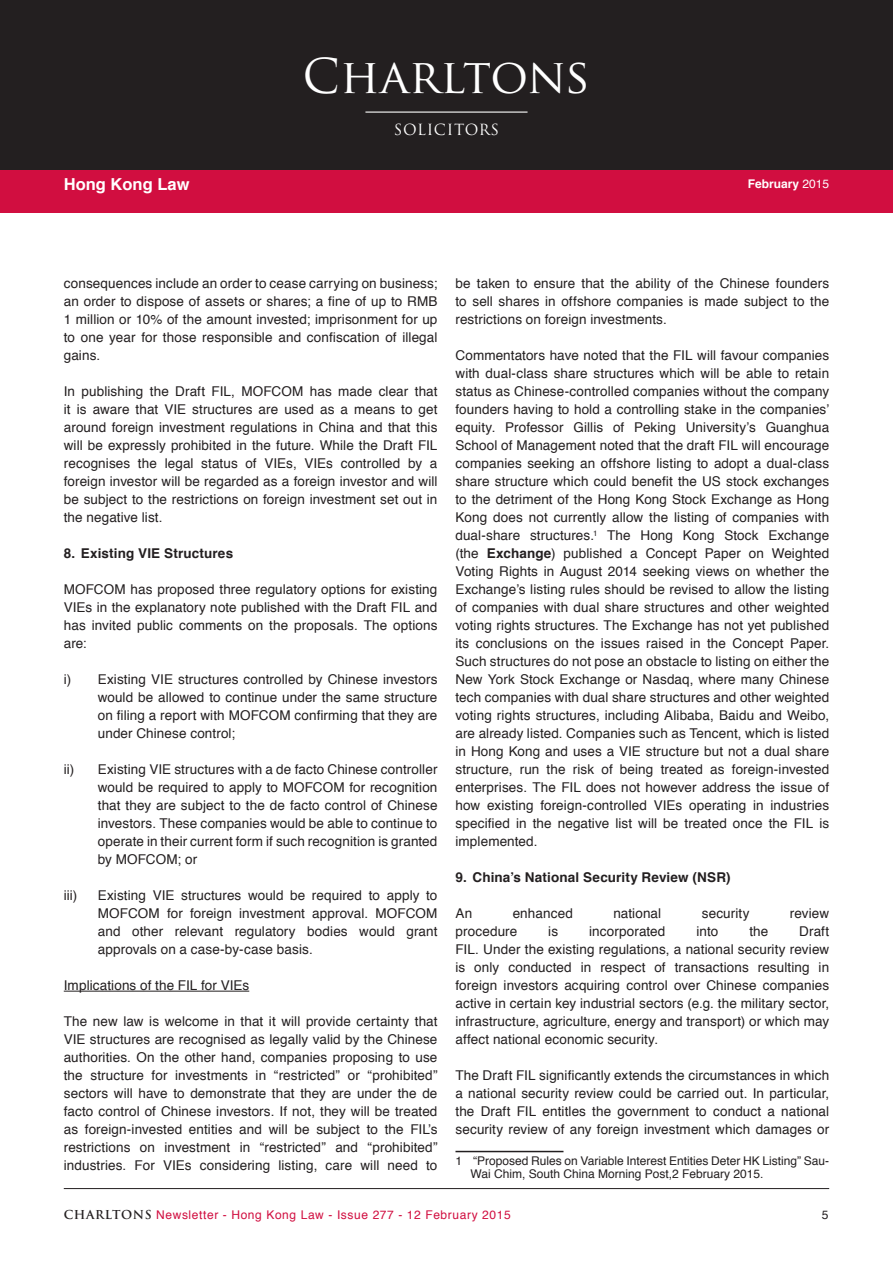
<style>
.page{position:relative;width:893px;height:1263px;background:#fff}
.page>*{position:absolute;margin:0;border:0;box-sizing:border-box;transform-origin:0 0}
.t1{font:46.8px "Trajan Pro";color:#fff}
.t2{font:700 16.5px "Helvetica";color:#fff}
.t3{font:15px "Trajan Pro";letter-spacing:.04em;color:#fff}
.body_text{font:13.5px/18px "Helvetica";letter-spacing:.01em;color:#231f20;text-align:justify}
.body_text_i_heading{font:700 13.5px "Helvetica";letter-spacing:.01em;color:#231f20}
.underline{font:13.5px "Helvetica";letter-spacing:.005em;color:#231f20}
.Footnote_Text{font:12px/13.2px "Helvetica";color:#231f20}
.t4{font:12px "Helvetica";letter-spacing:.05em;color:#d10e40}
.t5{font:700 12px "Helvetica";color:#fff}
.t6{font:12px "Helvetica";color:#231f20}
.s1{font-weight:400}
.s2{font-weight:700}
.s3{font-family:"Trajan Pro";font-weight:700;color:#231f20}
</style>
<div class="page">
<div style="left:0;top:194px;width:893px;height:19px;background:#d10e40"></div>
<hr style="left:64px;top:1188px;width:765px;height:1px;background:#231f20">
<div style="left:0;top:0;width:893px;height:170px;background:#231f20"></div>
<div style="left:0;top:170px;width:893px;height:32px;background:#d10e40"></div>
<hr style="left:365px;top:112px;width:162px;height:1px;background:#fff">
<hr style="left:64px;top:991px;width:185px;height:1px;background:#231f20">
<hr style="left:455px;top:1151px;width:108px;height:1px;background:#231f20">
<p class="t2" style="left:64px;top:171px;width:127px">Hong Kong Law</p>
<h1 class="t1" style="left:303px;top:47px;width:289px">Charltons</h1>
<p class="t3" style="left:394px;top:120px;width:107px">SOLICITORS</p>
<p class="t5" style="left:748px;top:174px;width:83px">February <span class="s1">2015</span></p>
<p class="body_text" style="left:64px;top:275px;width:375px">consequences include an order to cease carrying on business; an order to dispose of assets or shares; a fine of up to RMB 1 million or 10% of the amount invested; imprisonment for up to one year for those responsible and confiscation of illegal gains.</p>
<p class="body_text" style="left:64px;top:383px;width:375px">In publishing the Draft FIL, MOFCOM has made clear that it is aware that VIE structures are used as a means to get around foreign investment regulations in China and that this will be expressly prohibited in the future. While the Draft FIL recognises the legal status of VIEs, VIEs controlled by a foreign investor will be regarded as a foreign investor and will be subject to the restrictions on foreign investment set out in the negative list.</p>
<p class="body_text_i_heading" style="left:64px;top:542px;width:171px">8. Existing VIE Structures</p>
<p class="body_text" style="left:64px;top:581px;width:375px">MOFCOM has proposed three regulatory options for existing VIEs in the explanatory note published with the Draft FIL and has invited public comments on the proposals. The options are:</p>
<p class="body_text" style="left:98px;top:671px;width:341px;text-indent:-34px">i) Existing VIE structures controlled by Chinese investors would be allowed to continue under the same structure on filing a report with MOFCOM confirming that they are under Chinese control;</p>
<p class="body_text" style="left:98px;top:761px;width:341px;text-indent:-34px">ii) Existing VIE structures with a de facto Chinese controller would be required to apply to MOFCOM for recognition that they are subject to the de facto control of Chinese investors. These companies would be able to continue to operate in their current form if such recognition is granted by MOFCOM; or</p>
<p class="body_text" style="left:64px;top:887px;width:15px">iii)</p>
<p class="body_text" style="left:98px;top:887px;width:341px">Existing VIE structures would be required to apply to MOFCOM for foreign investment approval. MOFCOM and other relevant regulatory bodies would grant approvals on a case-by-case basis.</p>
<p class="underline" style="left:64px;top:975px;width:187px">Implications of the FIL for VIEs</p>
<p class="body_text" style="left:64px;top:1013px;width:375px">The new law is welcome in that it will provide certainty that VIE structures are recognised as legally valid by the Chinese authorities. On the other hand, companies proposing to use the structure for investments in “restricted” or “prohibited” sectors will have to demonstrate that they are under the de facto control of Chinese investors. If not, they will be treated as foreign-invested entities and will be subject to the FIL’s restrictions on investment in “restricted” and “prohibited” industries. For VIEs considering listing, care will need to</p>
<p class="body_text" style="left:455px;top:275px;width:375px">be taken to ensure that the ability of the Chinese founders to sell shares in offshore companies is made subject to the restrictions on foreign investments.</p>
<p class="body_text" style="left:455px;top:347px;width:375px">Commentators have noted that the FIL will favour companies with dual-class share structures which will be able to retain status as Chinese-controlled companies without the company founders having to hold a controlling stake in the companies’ equity. Professor Gillis of Peking University’s Guanghua School of Management noted that the draft FIL will encourage companies seeking an offshore listing to adopt a dual-class share structure which could benefit the US stock exchanges to the detriment of the Hong Kong Stock Exchange as Hong Kong does not currently allow the listing of companies with dual-share structures.<sup>1</sup> The Hong Kong Stock Exchange (the <span class="s2">Exchange</span>) published a Concept Paper on Weighted Voting Rights in August 2014 seeking views on whether the Exchange’s listing rules should be revised to allow the listing of companies with dual share structures and other weighted voting rights structures. The Exchange has not yet published its conclusions on the issues raised in the Concept Paper.<br>Such structures do not pose an obstacle to listing on either the New York Stock Exchange or Nasdaq, where many Chinese tech companies with dual share structures and other weighted voting rights structures, including Alibaba, Baidu and Weibo, are already listed. Companies such as Tencent, which is listed in Hong Kong and uses a VIE structure but not a dual share structure, run the risk of being treated as foreign-invested enterprises. The FIL does not however address the issue of how existing foreign-controlled VIEs operating in industries specified in the negative list will be treated once the FIL is implemented.</p>
<p class="body_text_i_heading" style="left:455px;top:866px;width:276px">9. China’s National Security Review (NSR)</p>
<p class="body_text" style="left:455px;top:905px;width:18px">An</p>
<p class="body_text" style="left:513px;top:905px;width:62px">enhanced</p>
<p class="body_text" style="left:613px;top:905px;width:49px">national</p>
<p class="body_text" style="left:702px;top:905px;width:49px">security</p>
<p class="body_text" style="left:790px;top:905px;width:41px">review</p>
<p class="body_text" style="left:455px;top:923px;width:63px">procedure</p>
<p class="body_text" style="left:548px;top:923px;width:11px">is</p>
<p class="body_text" style="left:589px;top:923px;width:78px">incorporated</p>
<p class="body_text" style="left:696px;top:923px;width:23px">into</p>
<p class="body_text" style="left:749px;top:923px;width:20px">the</p>
<p class="body_text" style="left:455px;top:923px;width:375px;text-indent:344px">Draft FIL. Under the existing regulations, a national security review is only conducted in respect of transactions resulting in foreign investors acquiring control over Chinese companies active in certain key industrial sectors (e.g. the military sector, infrastructure, agriculture, energy and transport) or which may affect national economic security.</p>
<p class="body_text" style="left:455px;top:1067px;width:375px">The Draft FIL significantly extends the circumstances in which a national security review could be carried out. In particular, the Draft FIL entitles the government to conduct a national security review of any foreign investment which damages or</p>
<p class="Footnote_Text" style="left:470px;top:1154px;width:360px;text-indent:-15px">1 “Proposed Rules on Variable Interest Entities Deter HK Listing” Sau-<br>Wai Chim, South China Morning Post,2 February 2015.</p>
<p class="t4" style="left:64px;top:1206px;width:448px"><span class="s3">CHARLTONS</span> Newsletter - Hong Kong Law - Issue 277 - 12 February 2015</p>
<p class="t6" style="left:822px;top:1206px;width:8px">5</p>
</div>
